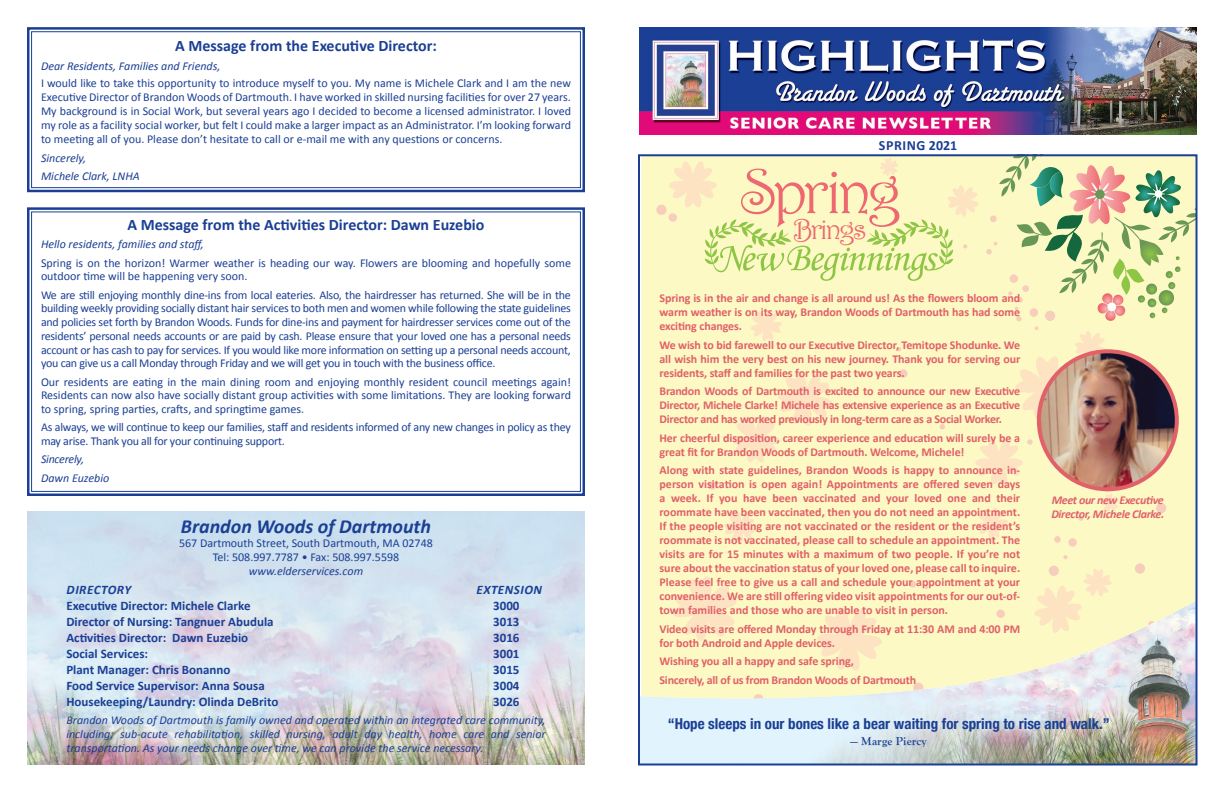
<style>
.page{position:relative;width:1224px;height:792px;background:#fff}
.page>*{position:absolute;margin:0;border:0;box-sizing:border-box;transform-origin:0 0}
.t1{font:63.9px "Harrington";letter-spacing:-.075em;color:#ed6871}
.t2{font:28.8px "Harrington";letter-spacing:-.075em;color:#ed6871}
.t3{font:italic 700 20px "Calibri";color:#1b3f94}
.t4{font:700 16px "Calibri";color:#1b3f94}
.t5{font:700 condensed 15px "Helvetica Neue";color:#1b3f94}
.t6{font:700 14px "Calibri";letter-spacing:.04em;color:#1b3f94}
.t7{font:700 13px "Calibri";color:#1b3f94}
.t8{font:italic 700 13px "Calibri";letter-spacing:.04em;color:#1b3f94}
.t9{font:12px/13.8px "Calibri";color:#1b3f94;text-align:justify}
.t10{font:700 12px/14px "Calibri";letter-spacing:-.01em;color:#e16069;text-align:justify}
.t11{font:italic 12px/14px "Calibri";color:#1b3f94;text-align:justify}
.t12{font:12px/13.8px "Calibri";letter-spacing:-.02em;color:#1b3f94}
.t13{font:italic 700 12px/14px "Calibri";letter-spacing:-.03em;color:#e16069}
.t14{font:700 12px "Goudy Old Style T";letter-spacing:.01em;color:#1b3f94}
.t15{font:italic 12px "Calibri";letter-spacing:-.02em;color:#1b3f94}
</style>
<div class="page">
<img style="left:27px;top:512px;width:558px;height:253px">
<img style="left:639px;top:27px;width:558px;height:108px">
<div style="left:642px;top:157px;width:553px;height:440px;background:#fcf9c5"></div>
<svg style="left:669px;top:572px;width:71px;height:25px;background:#fcf2c3"></svg>
<svg style="left:729px;top:368px;width:106px;height:98px;background:#fcf2c3"></svg>
<svg style="left:1100px;top:492px;width:20px;height:21px"></svg>
<svg style="left:1032px;top:567px;width:82px;height:30px;background:#fcf2c3"></svg>
<svg style="left:749px;top:308px;width:35px;height:35px"></svg>
<svg style="left:975px;top:506px;width:35px;height:35px"></svg>
<svg style="left:722px;top:510px;width:35px;height:35px"></svg>
<svg style="left:1063px;top:555px;width:5px;height:4px"></svg>
<svg style="left:1068px;top:538px;width:9px;height:9px"></svg>
<svg style="left:1054px;top:536px;width:7px;height:7px"></svg>
<div style="left:1104px;top:485px;width:7px;height:7px;background:#f2bfa9;border-radius:50%"></div>
<div style="left:1049px;top:566px;width:10px;height:10px;background:#f7cebc;border-radius:50%"></div>
<div style="left:708px;top:481px;width:8px;height:9px;background:#f7cebc;border-radius:50%"></div>
<div style="left:1156px;top:503px;width:10px;height:10px;background:#f7cebc;border-radius:50%"></div>
<div style="left:1135px;top:563px;width:10px;height:11px;background:#f7cebc;border-radius:50%"></div>
<svg style="left:899px;top:369px;width:9px;height:9px"></svg>
<svg style="left:897px;top:347px;width:4px;height:4px"></svg>
<div style="left:910px;top:581px;width:6px;height:7px;background:#f7cebc;border-radius:50%"></div>
<svg style="left:940px;top:424px;width:5px;height:5px"></svg>
<svg style="left:972px;top:437px;width:61px;height:51px;background:#fcefc3"></svg>
<svg style="left:986px;top:157px;width:209px;height:265px;background:#e5e4b4"></svg>
<svg style="left:924px;top:585px;width:5px;height:4px"></svg>
<svg style="left:1078px;top:515px;width:6px;height:6px"></svg>
<svg style="left:656px;top:157px;width:324px;height:124px;background:#f3f3ba"></svg>
<img style="left:641px;top:597px;width:554px;height:166px">
<div style="left:638px;top:154px;width:560px;height:612px;border:2px solid #1b3f94"></div>
<svg style="left:27px;top:27px;width:558px;height:166px"></svg>
<div style="left:31px;top:31px;width:550px;height:157px;border:1px solid #1b3f94"></div>
<svg style="left:27px;top:207px;width:558px;height:289px"></svg>
<div style="left:31px;top:212px;width:550px;height:280px;border:1px solid #1b3f94"></div>
<img style="left:1039px;top:351px;width:138px;height:138px;border-radius:69px">
<div style="left:1037px;top:349px;width:142px;height:142px;border:4px solid #e16069;border-radius:50%"></div>
<p class="t4" style="left:175px;top:36px;width:263px">A Message from the Executive Director:</p>
<p class="t11" style="left:41px;top:58px;width:181px">Dear Residents, Families and Friends,</p>
<p class="t9" style="left:41px;top:77px;width:531px">I would like to take this opportunity to introduce myself to you. My name is Michele Clark and I am the new Executive Director of Brandon Woods of Dartmouth. I have worked in skilled nursing facilities for over 27 years.<br>My background is in Social Work, but several years ago I decided to become a licensed administrator. I loved my role as a facility social worker, but felt I could make a larger impact as an Administrator. I’m looking forward to meeting all of you. Please don’t hesitate to call or e-mail me with any questions or concerns.</p>
<p class="t11" style="left:41px;top:151px;width:47px">Sincerely,</p>
<p class="t11" style="left:41px;top:168px;width:100px">Michele Clark, LNHA</p>
<p class="t4" style="left:128px;top:215px;width:358px">A Message from the Activities Director: Dawn Euzebio</p>
<p class="t11" style="left:41px;top:237px;width:164px">Hello residents, families and staff,</p>
<p class="t9" style="left:41px;top:256px;width:532px">Spring is on the horizon! Warmer weather is heading our way. Flowers are blooming and hopefully some outdoor time will be happening very soon.</p>
<p class="t9" style="left:41px;top:288px;width:531px">We are still enjoying monthly dine-ins from local eateries. Also, the hairdresser has returned. She will be in the building weekly providing socially distant hair services to both men and women while following the state guidelines and policies set forth by Brandon Woods. Funds for dine-ins and payment for hairdresser services come out of the residents’ personal needs accounts or are paid by cash. Please ensure that your loved one has a personal needs account or has cash to pay for services. If you would like more information on setting up a personal needs account, you can give us a call Monday through Friday and we will get you in touch with the business office.</p>
<p class="t9" style="left:41px;top:375px;width:531px">Our residents are eating in the main dining room and enjoying monthly resident council meetings again!<br>Residents can now also have socially distant group activities with some limitations. They are looking forward to spring, spring parties, crafts, and springtime games.</p>
<p class="t12" style="left:41px;top:421px;width:531px">As always, we will continue to keep our families, staff and residents informed of any new changes in policy as they may arise. Thank you all for your continuing support.</p>
<p class="t15" style="left:41px;top:451px;width:45px">Sincerely,</p>
<p class="t11" style="left:41px;top:470px;width:70px">Dawn Euzebio</p>
<p class="t3" style="left:181px;top:513px;width:252px">Brandon Woods of Dartmouth</p>
<p class="t9" style="left:179px;top:536px;width:255px">567 Dartmouth Street, South Dartmouth, MA 02748</p>
<p class="t9" style="left:213px;top:550px;width:188px">Tel: 508.997.7787 • Fax: 508.997.5598</p>
<p class="t11" style="left:249px;top:563px;width:116px">www.elderservices.com</p>
<p class="t8" style="left:67px;top:581px;width:66px">DIRECTORY</p>
<p class="t8" style="left:477px;top:581px;width:67px">EXTENSION</p>
<p class="t7" style="left:66px;top:597px;width:186px">Executive Director: Michele Clarke</p>
<p class="t7" style="left:493px;top:597px;width:28px">3000</p>
<p class="t7" style="left:66px;top:613px;width:209px">Director of Nursing: Tangnuer Abudula</p>
<p class="t7" style="left:493px;top:613px;width:28px">3013</p>
<p class="t7" style="left:66px;top:629px;width:183px">Activities Director: Dawn Euzebio</p>
<p class="t7" style="left:493px;top:629px;width:28px">3016</p>
<p class="t7" style="left:66px;top:645px;width:83px">Social Services:</p>
<p class="t7" style="left:493px;top:645px;width:28px">3001</p>
<p class="t7" style="left:66px;top:661px;width:166px">Plant Manager: Chris Bonanno</p>
<p class="t7" style="left:493px;top:661px;width:28px">3015</p>
<p class="t7" style="left:66px;top:677px;width:200px">Food Service Supervisor: Anna Sousa</p>
<p class="t7" style="left:493px;top:677px;width:28px">3004</p>
<p class="t7" style="left:66px;top:693px;width:214px">Housekeeping/Laundry: Olinda DeBrito</p>
<p class="t7" style="left:493px;top:693px;width:28px">3026</p>
<p class="t11" style="left:66px;top:713px;width:481px">Brandon Woods of Dartmouth is family owned and operated within an integrated care community, including; sub-acute rehabilitation, skilled nursing, adult day health, home care and senior transportation. As your needs change over time, we can provide the service necessary.</p>
<p class="t6" style="left:879px;top:137px;width:80px">SPRING 2021</p>
<p class="t1" style="left:740px;top:153px;width:163px">Spring</p>
<p class="t2" style="left:793px;top:212px;width:75px">Brings</p>
<p class="t10" style="left:660px;top:291px;width:362px">Spring is in the air and change is all around us! As the flowers bloom and warm weather is on its way, Brandon Woods of Dartmouth has had some exciting changes.</p>
<p class="t10" style="left:660px;top:338px;width:362px">We wish to bid farewell to our Executive Director, Temitope Shodunke. We all wish him the very best on his new journey. Thank you for serving our residents, staff and families for the past two years.</p>
<p class="t10" style="left:660px;top:384px;width:362px">Brandon Woods of Dartmouth is excited to announce our new Executive Director, Michele Clarke! Michele has extensive experience as an Executive Director and has worked previously in long-term care as a Social Worker.</p>
<p class="t10" style="left:660px;top:431px;width:362px">Her cheerful disposition, career experience and education will surely be a great fit for Brandon Woods of Dartmouth. Welcome, Michele!</p>
<p class="t10" style="left:660px;top:463px;width:362px">Along with state guidelines, Brandon Woods is happy to announce in&shy;person visitation is open again! Appointments are offered seven days a week. If you have been vaccinated and your loved one and their roommate have been vaccinated, then you do not need an appointment.<br>If the people visiting are not vaccinated or the resident or the resident’s roommate is not vaccinated, please call to schedule an appointment. The visits are for 15 minutes with a maximum of two people. If you’re not sure about the vaccination status of your loved one, please call to inquire.<br>Please feel free to give us a call and schedule your appointment at your convenience. We are still offering video visit appointments for our out-of&shy;town families and those who are unable to visit in person.</p>
<p class="t10" style="left:660px;top:622px;width:362px">Video visits are offered Monday through Friday at 11:30 AM and 4:00 PM for both Android and Apple devices.</p>
<p class="t10" style="left:660px;top:654px;width:196px">Wishing you all a happy and safe spring,</p>
<p class="t10" style="left:660px;top:673px;width:258px">Sincerely, all of us from Brandon Woods of Dartmouth</p>
<p class="t5" style="left:668px;top:711px;width:444px">“Hope sleeps in our bones like a bear waiting for spring to rise and walk.”</p>
<p class="t14" style="left:850px;top:734px;width:78px">— Marge Piercy</p>
<p class="t13" style="left:1051px;top:493px;width:114px">Meet our new Executive<br>Director, Michele Clarke.</p>
</div>
